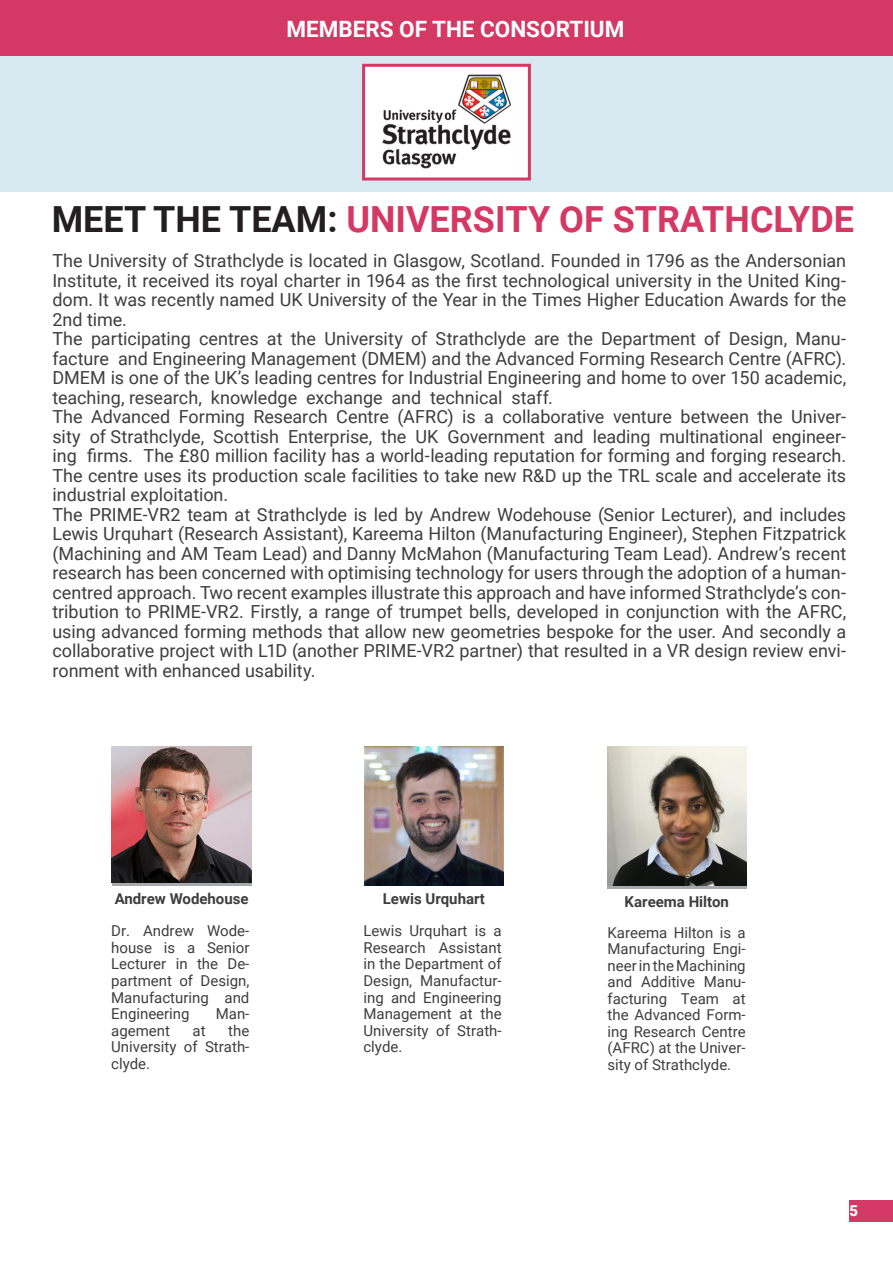
<style>
.page{position:relative;width:893px;height:1263px;background:#fff}
.page>*{position:absolute;margin:0;border:0;box-sizing:border-box;transform-origin:0 0}
.Big_text{font:700 36px "Roboto";color:#d43865}
.Small_Heading_black{font:700 22.5px "Roboto";color:#fff}
.Sub_heading_roboto{font:18px/19.5px "Roboto";color:#3e3e3f;text-align:justify}
.Main_text_black{font:15px/16.5px "Roboto";color:#3e3e3f;text-align:justify}
.Small_heading_white{font:700 15px "Roboto";color:#3e3e3f}
.t1{font:900 15px "Roboto";color:#fff}
.s1{color:#231f20}
</style>
<div class="page">
<div style="left:850px;top:1200px;width:43px;height:22px;background:#d43865"></div>
<img style="left:364px;top:746px;width:140px;height:140px">
<div style="left:607px;top:746px;width:140px;height:143px;background:linear-gradient(to right,#a8a9ad,#a8a9ad)"></div>
<img style="left:607px;top:746px;width:140px;height:139px">
<div style="left:0;top:0;width:893px;height:191px;background:#d8e9f1"></div>
<div style="left:0;top:0;width:893px;height:55px;background:#d43865"></div>
<img style="left:366px;top:68px;width:161px;height:108px">
<div style="left:362px;top:64px;width:169px;height:116px;border:3px solid #d43865"></div>
<svg style="left:112px;top:882px;width:140px;height:4px"></svg>
<img style="left:112px;top:746px;width:140px;height:136px">
<p class="Small_Heading_black" style="left:286px;top:13px;width:340px">MEMBERS OF THE CONSORTIUM</p>
<p class="Big_text" style="left:52px;top:194px;width:804px"><span class="s1">MEET THE TEAM:</span> UNIVERSITY OF STRATHCLYDE</p>
<p class="Sub_heading_roboto" style="left:52px;top:250px;width:795px">The University of Strathclyde is located in Glasgow, Scotland. Founded in 1796 as the Andersonian Institute, it received its royal charter in 1964 as the first technological university in the United King&shy;dom. It was recently named UK University of the Year in the Times Higher Education Awards for the 2nd time.</p>
<p class="Sub_heading_roboto" style="left:52px;top:328px;width:795px">The participating centres at the University of Strathclyde are the Department of Design, Manu&shy;facture and Engineering Management (DMEM) and the Advanced Forming Research Centre (AFRC).<br>DMEM is one of the UK’s leading centres for Industrial Engineering and home to over 150 academic, teaching, research, knowledge exchange and technical staff.</p>
<p class="Sub_heading_roboto" style="left:52px;top:406px;width:795px">The Advanced Forming Research Centre (AFRC) is a collaborative venture between the Univer&shy;sity of Strathclyde, Scottish Enterprise, the UK Government and leading multinational engineer&shy;ing firms. The £80 million facility has a world-leading reputation for forming and forging research.<br>The centre uses its production scale facilities to take new R&amp;D up the TRL scale and accelerate its industrial exploitation.</p>
<p class="Sub_heading_roboto" style="left:52px;top:504px;width:795px">The PRIME-VR2 team at Strathclyde is led by Andrew Wodehouse (Senior Lecturer), and includes Lewis Urquhart (Research Assistant), Kareema Hilton (Manufacturing Engineer), Stephen Fitzpatrick (Machining and AM Team Lead) and Danny McMahon (Manufacturing Team Lead). Andrew’s recent research has been concerned with optimising technology for users through the adoption of a human&shy;centred approach. Two recent examples illustrate this approach and have informed Strathclyde’s con&shy;tribution to PRIME-VR2. Firstly, a range of trumpet bells, developed in conjunction with the AFRC, using advanced forming methods that allow new geometries bespoke for the user. And secondly a collaborative project with L1D (another PRIME-VR2 partner) that resulted in a VR design review envi&shy;ronment with enhanced usability.</p>
<p class="Small_heading_white" style="left:115px;top:888px;width:135px">Andrew Wodehouse</p>
<p class="Main_text_black" style="left:111px;top:922px;width:140px">Dr. Andrew Wode&shy;house is a Senior Lecturer in the De&shy;partment of Design, Manufacturing and Engineering</p>
<p class="Main_text_black" style="left:216px;top:1005px;width:35px">Man-</p>
<p class="Main_text_black" style="left:111px;top:1021px;width:140px;text-indent:117px">the University of Strath&shy;clyde.</p>
<p class="Main_text_black" style="left:111px;top:1021px;width:60px">agement</p>
<p class="Main_text_black" style="left:193px;top:1021px;width:15px">at</p>
<p class="Small_heading_white" style="left:383px;top:888px;width:104px">Lewis Urquhart</p>
<p class="Main_text_black" style="left:363px;top:922px;width:140px">Lewis Urquhart is a Research Assistant in the Department of Design, Manufactur&shy;ing and Engineering Management at the University of Strath&shy;clyde.</p>
<p class="Small_heading_white" style="left:625px;top:891px;width:106px">Kareema Hilton</p>
<p class="Main_text_black" style="left:607px;top:923px;width:140px">Kareema Hilton is a Manufacturing Engi&shy;neer in the Machining and Additive Manu&shy;facturing Team at the Advanced Form&shy;ing Research Centre (AFRC) at the Univer&shy;sity of Strathclyde.</p>
<p class="t1" style="left:850px;top:1200px;width:10px">5</p>
</div>
